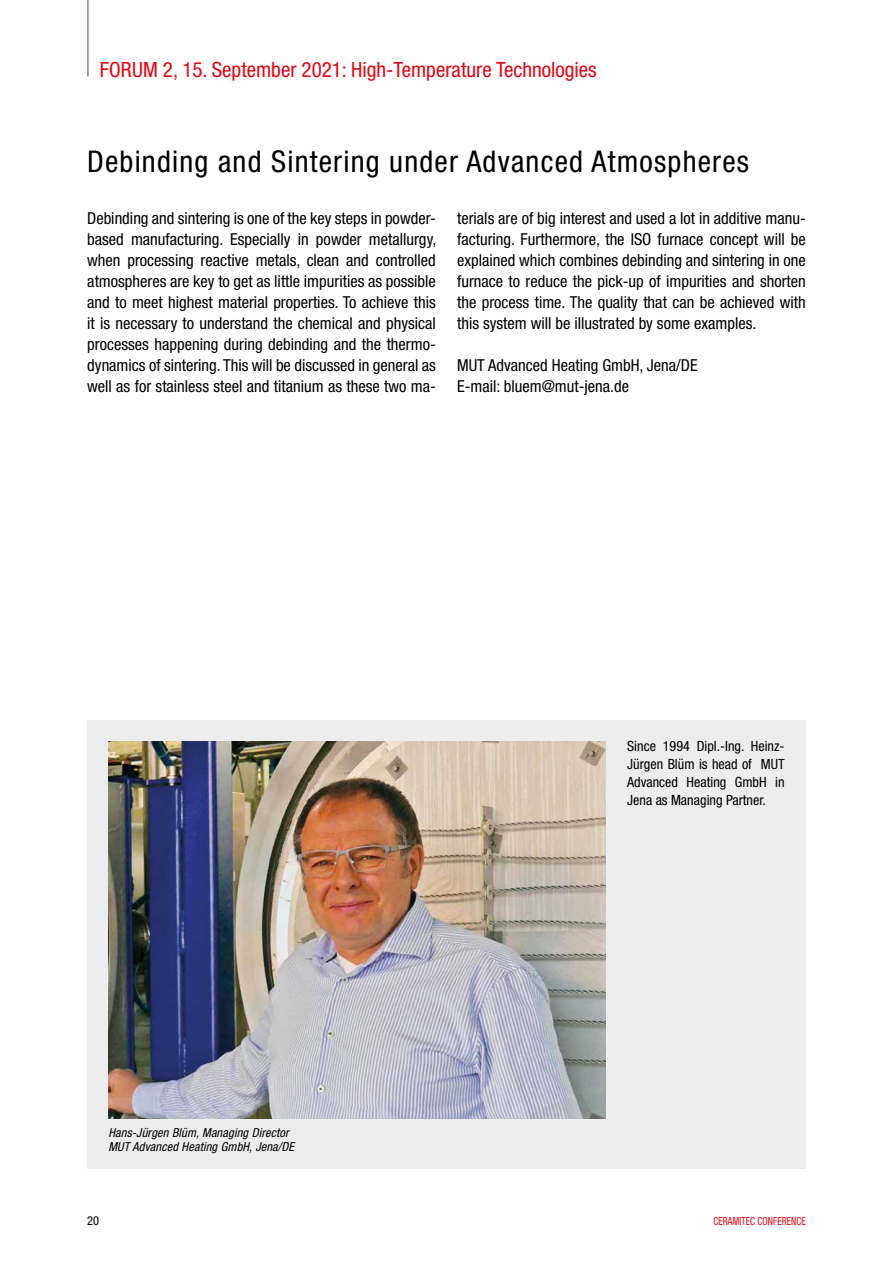
<style>
.page{position:relative;width:893px;height:1263px;background:#fff}
.page>*{position:absolute;margin:0;border:0;box-sizing:border-box;transform-origin:0 0}
.t1{font:condensed 30px "Helvetica Neue";letter-spacing:.04em;color:#000}
.t2{font:condensed 21px "Helvetica Neue";color:#e30613}
.t3{font:condensed 16.5px/21px "Helvetica Neue";color:#000;text-align:justify}
.t4{font:condensed 14.1px/18px "Helvetica Neue";color:#000;text-align:justify}
.t5{font:italic condensed 12.3px/13.5px "Helvetica Neue";letter-spacing:.01em;color:#000}
.t6{font:condensed 12.3px "Helvetica Neue";color:#000}
.t7{font:condensed 11.25px "Helvetica Neue";letter-spacing:.01em;color:#e30613;scale:.83 1}
</style>
<div class="page">
<hr style="left:87px;top:0;width:2px;height:77px;background:#878787">
<div style="left:87px;top:720px;width:719px;height:448px;background:#ededed"></div>
<img style="left:108px;top:741px;width:498px;height:377px">
<p class="t2" style="left:100px;top:58px;width:498px">FORUM 2, 15. September 2021: High-Temperature Technologies</p>
<h1 class="t1" style="left:87px;top:144px;width:663px">Debinding and Sintering under Advanced Atmospheres</h1>
<p class="t3" style="left:457px;top:207px;width:350px">terials are of big interest and used a lot in additive manu&shy;facturing. Furthermore, the ISO furnace concept will be explained which combines debinding and sintering in one furnace to reduce the pick-up of impurities and shorten the process time. The quality that can be achieved with this system will be illustrated by some examples.</p>
<p class="t3" style="left:457px;top:354px;width:242px">MUT Advanced Heating GmbH, Jena/DE<br>E-mail: bluem@mut-jena.de</p>
<p class="t3" style="left:87px;top:207px;width:351px">Debinding and sintering is one of the key steps in powder&shy;based manufacturing. Especially in powder metallurgy, when processing reactive metals, clean and controlled atmospheres are key to get as little impurities as possible and to meet highest material properties. To achieve this it is necessary to understand the chemical and physical processes happening during debinding and the thermo&shy;dynamics of sintering. This will be discussed in general as well as for stainless steel and titanium as these two ma-</p>
<p class="t5" style="left:108px;top:1126px;width:187px">Hans-Jürgen Blüm, Managing Director<br>MUT Advanced Heating GmbH, Jena/DE</p>
<p class="t4" style="left:627px;top:737px;width:159px">Since 1994 Dipl.-Ing. Heinz-Jürgen Blüm is head of MUT Advanced Heating GmbH in Jena as Managing Partner.</p>
<p class="t6" style="left:87px;top:1213px;width:14px">20</p>
<p class="t7" style="left:713px;top:1214px;width:113px">CERAMITEC CONFERENCE</p>
</div>
